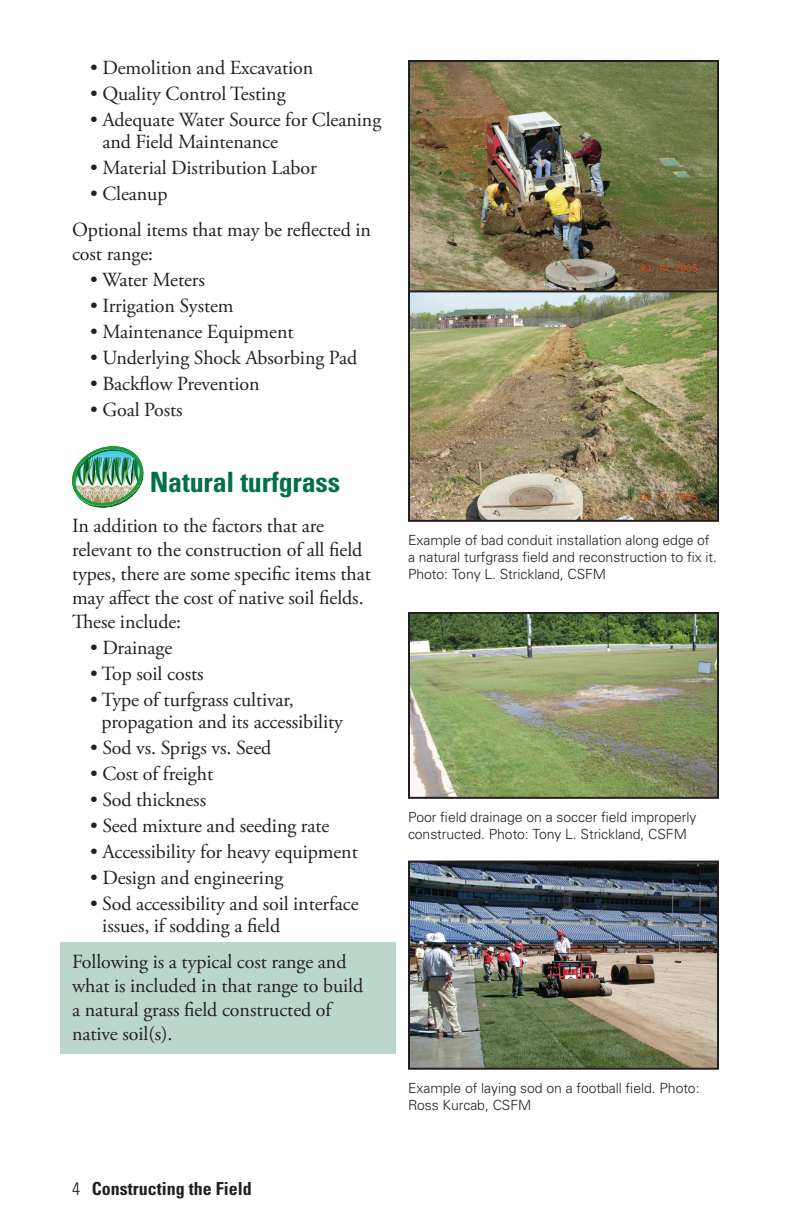
<style>
.page{position:relative;width:792px;height:1224px;background:#fff}
.page>*{position:absolute;margin:0;border:0;box-sizing:border-box;transform-origin:0 0}
.Subhead{font:700 condensed 28px "Univers";letter-spacing:-.005em;color:#007049}
.bullet_Copy{font:20px/22px "Adobe Garamond Pro";letter-spacing:-.005em;color:#231f20}
.body_Copy{font:20px/24px "Adobe Garamond Pro";letter-spacing:-.005em;color:#231f20}
.t1{font:700 condensed 18px "Univers";color:#231f20}
.Cutline{font:300 14px/16.8px "Univers";letter-spacing:-.005em;color:#231f20}
.s1{font-weight:300}
</style>
<div class="page">
<div style="left:60px;top:942px;width:336px;height:112px;background:#bbd7cc"></div>
<img style="left:72px;top:446px;width:72px;height:62px">
<img style="left:411px;top:63px;width:305px;height:456px">
<div style="left:408px;top:289px;width:311px;height:233px;border:2px solid #231f20"></div>
<div style="left:408px;top:60px;width:311px;height:232px;border:2px solid #231f20"></div>
<img style="left:411px;top:864px;width:305px;height:203px">
<div style="left:408px;top:861px;width:311px;height:209px;border:2px solid #231f20"></div>
<img style="left:411px;top:615px;width:305px;height:181px">
<div style="left:408px;top:612px;width:311px;height:187px;border:2px solid #231f20"></div>
<p class="bullet_Copy" style="left:90px;top:58px;width:225px">• Demolition and Excavation</p>
<p class="bullet_Copy" style="left:90px;top:84px;width:197px">• Quality Control Testing</p>
<p class="bullet_Copy" style="left:102px;top:110px;width:280px;text-indent:-12px">• Adequate Water Source for Cleaning and Field Maintenance</p>
<p class="bullet_Copy" style="left:90px;top:158px;width:228px">• Material Distribution Labor</p>
<p class="bullet_Copy" style="left:90px;top:184px;width:79px">• Cleanup</p>
<p class="body_Copy" style="left:72px;top:219px;width:301px">Optional items that may be reflected in cost range:</p>
<p class="bullet_Copy" style="left:90px;top:270px;width:116px">• Water Meters</p>
<p class="bullet_Copy" style="left:90px;top:296px;width:145px">• Irrigation System</p>
<p class="bullet_Copy" style="left:90px;top:322px;width:205px">• Maintenance Equipment</p>
<p class="bullet_Copy" style="left:90px;top:348px;width:269px">• Underlying Shock Absorbing Pad</p>
<p class="bullet_Copy" style="left:90px;top:374px;width:171px">• Backflow Prevention</p>
<p class="bullet_Copy" style="left:90px;top:400px;width:94px">• Goal Posts</p>
<p class="Subhead" style="left:150px;top:465px;width:192px">Natural turfgrass</p>
<p class="body_Copy" style="left:72px;top:514px;width:300px">In addition to the factors that are relevant to the construction of all field types, there are some specific items that may affect the cost of native soil fields.<br>These include:</p>
<p class="bullet_Copy" style="left:90px;top:637px;width:84px">• Drainage</p>
<p class="bullet_Copy" style="left:90px;top:663px;width:115px">• Top soil costs</p>
<p class="bullet_Copy" style="left:101px;top:689px;width:243px;text-indent:-11px">• Type of turfgrass cultivar, propagation and its accessibility</p>
<p class="bullet_Copy" style="left:90px;top:737px;width:183px">• Sod vs. Sprigs vs. Seed</p>
<p class="bullet_Copy" style="left:90px;top:763px;width:125px">• Cost of freight</p>
<p class="bullet_Copy" style="left:90px;top:789px;width:118px">• Sod thickness</p>
<p class="bullet_Copy" style="left:90px;top:815px;width:241px">• Seed mixture and seeding rate</p>
<p class="bullet_Copy" style="left:90px;top:841px;width:269px">• Accessibility for heavy equipment</p>
<p class="bullet_Copy" style="left:90px;top:867px;width:195px">• Design and engineering</p>
<p class="bullet_Copy" style="left:102px;top:893px;width:258px;text-indent:-12px">• Sod accessibility and soil interface issues, if sodding a field</p>
<p class="body_Copy" style="left:72px;top:950px;width:293px">Following is a typical cost range and what is included in that range to build a natural grass field constructed of native soil(s).</p>
<p class="Cutline" style="left:408px;top:532px;width:311px">Example of bad conduit installation along edge of a natural turfgrass field and reconstruction to fix it.<br>Photo: Tony L. Strickland, CSFM</p>
<p class="Cutline" style="left:408px;top:809px;width:290px">Poor field drainage on a soccer field improperly constructed. Photo: Tony L. Strickland, CSFM</p>
<p class="Cutline" style="left:408px;top:1079px;width:293px">Example of laying sod on a football field. Photo:<br>Ross Kurcab, CSFM</p>
<p class="t1" style="left:72px;top:1178px;width:181px"><span class="s1">4</span> Constructing the Field</p>
</div>
